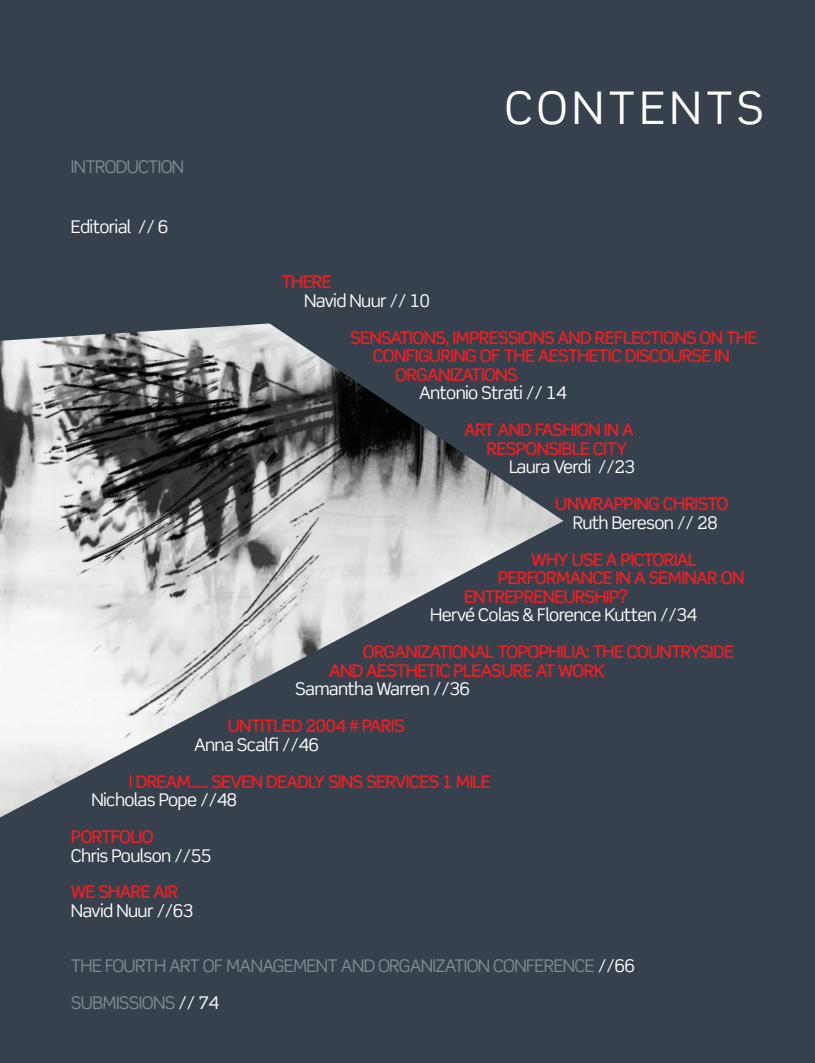
<style>
.page{position:relative;width:815px;height:1063px;background:#fff}
.page>*{position:absolute;margin:0;border:0;box-sizing:border-box;transform-origin:0 0}
.t1{font:45px "Scene Std";letter-spacing:.1em;color:#fff}
.t2{font:500 17.5px/18.5px "Scene Std";letter-spacing:-.04em;color:#ee1f23}
.t3{font:17.5px "Scene Std";letter-spacing:-.04em;color:#fff}
.t4{font:17.5px/37px "Scene Std";letter-spacing:-.04em;color:#818b91}
.s1{color:#fff}
</style>
<div class="page">
<div style="left:1px;top:0;width:814px;height:1063px;background:#36414d"></div>
<img style="left:0;top:323px;width:564px;height:495px">
<p class="t4" style="left:71px;top:148px;width:115px">Introduction</p>
<p class="t3" style="left:71px;top:215px;width:99px">Editorial // 6</p>
<h1 class="t1" style="left:505px;top:79px;width:261px">Contents</h1>
<p class="t2" style="left:281px;top:272px;width:52px">THERE</p>
<p class="t3" style="left:304px;top:289px;width:128px">Navid Nuur // 10</p>
<p class="t2" style="left:350px;top:328px;width:409px">SENSATIONS, IMPRESSIONS AND REFLECTIONS ON THE</p>
<p class="t2" style="left:373px;top:346px;width:359px">CONFIGURING OF THE AESTHETIC DISCOURSE IN</p>
<p class="t2" style="left:395px;top:365px;width:122px">ORGANIZATIONS</p>
<p class="t3" style="left:419px;top:382px;width:149px">Antonio Strati // 14</p>
<p class="t2" style="left:487px;top:420px;width:149px;text-indent:-23px">ART AND FASHION IN A<br>RESPONSIBLE CITY</p>
<p class="t3" style="left:509px;top:456px;width:127px">Laura Verdi //23</p>
<p class="t2" style="left:555px;top:494px;width:175px">UNWRAPPING CHRISTO</p>
<p class="t3" style="left:573px;top:511px;width:146px">Ruth Bereson // 28</p>
<p class="t2" style="left:532px;top:550px;width:167px">WHY USE A PICTORIAL</p>
<p class="t2" style="left:498px;top:568px;width:248px">PERFORMANCE IN A SEMINAR ON</p>
<p class="t2" style="left:464px;top:587px;width:166px">ENTREPRENEURSHIP?</p>
<p class="t3" style="left:430px;top:604px;width:268px">Hervé Colas &amp; Florence Kutten //34</p>
<p class="t2" style="left:329px;top:642px;width:406px;text-indent:34px">ORGANIZATIONAL TOPOPHILIA: THE COUNTRYSIDE<br>AND AESTHETIC PLEASURE AT WORK</p>
<p class="t3" style="left:295px;top:678px;width:176px">Samantha Warren //36</p>
<p class="t2" style="left:228px;top:716px;width:177px">UNTITLED 2004 # PARIS</p>
<p class="t3" style="left:194px;top:733px;width:127px">Anna Scalfi //46</p>
<p class="t2" style="left:129px;top:772px;width:363px">I DREAM..... SEVEN DEADLY SINS SERVICES 1 MILE</p>
<p class="t3" style="left:92px;top:789px;width:147px">Nicholas Pope //48</p>
<p class="t2" style="left:71px;top:827px;width:84px">PORTFOLIO</p>
<p class="t3" style="left:71px;top:844px;width:142px">Chris Poulson //55</p>
<p class="t2" style="left:71px;top:883px;width:109px">WE SHARE AIR</p>
<p class="t3" style="left:71px;top:900px;width:124px">Navid Nuur //63</p>
<p class="t4" style="left:71px;top:947px;width:566px">The Fourth Art of Management and Organization Conference <span class="s1">//66<br></span>Submissions <span class="s1">// 74</span></p>
</div>
